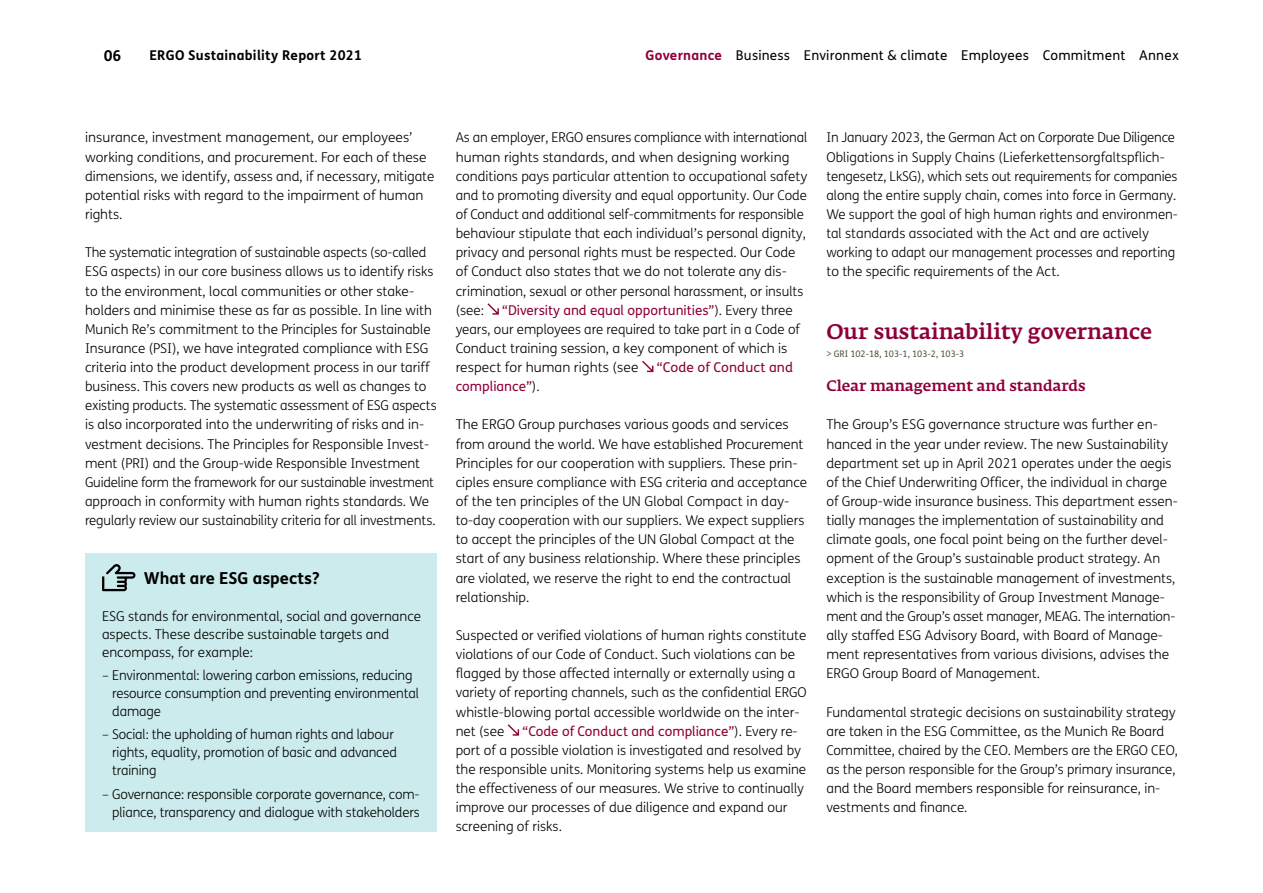
<style>
.page{position:relative;width:1263px;height:893px;background:#fff}
.page>*{position:absolute;margin:0;border:0;box-sizing:border-box;transform-origin:0 0}
.t1{font:500 21px "Fedra Serif A Pro";color:#8e0038}
.t2{font:700 16.5px "FS Me";color:#000}
.t3{font:500 15px "Fedra Serif A Pro";color:#8e0038}
.t4{font:700 15px "FS Me";color:#000}
.t5{font:300 13.5px/19.2px "FS Me";color:#000}
.t6{font:13.5px "FS Me";letter-spacing:.015em;color:#000}
.t7{font:13.5px "FS Me";color:#8e0038}
.t8{font:700 13.5px "FS Me";letter-spacing:.02em;color:#000}
.t9{font:9px "FS Me";color:#545241}
.s1{font-weight:700;color:#8e0038}
.s2{font-weight:400;color:#8e0038}
.s3{font-weight:300;color:#000}
</style>
<div class="page">
<svg style="left:487px;top:303px;width:12px;height:12px"></svg>
<svg style="left:642px;top:361px;width:11px;height:11px"></svg>
<svg style="left:508px;top:724px;width:11px;height:12px"></svg>
<div style="left:85px;top:554px;width:352px;height:278px;background:#ccebed"></div>
<svg style="left:102px;top:564px;width:33px;height:27px"></svg>
<p class="t4" style="left:104px;top:44px;width:19px">06</p>
<p class="t8" style="left:149px;top:44px;width:214px">ERGO Sustainability Report 2021</p>
<p class="t6" style="left:646px;top:45px;width:535px"><span class="s1">Governance</span> Business Environment &amp; climate Employees Commitment Annex</p>
<p class="t5" style="left:85px;top:128px;width:351px">insurance, investment management, our employees’ working conditions, and procurement. For each of these dimensions, we identify, assess and, if necessary, mitigate potential risks with regard to the impairment of human rights.</p>
<p class="t5" style="left:85px;top:243px;width:353px">The systematic integration of sustainable aspects (so-called ESG aspects) in our core business allows us to identify risks to the environment, local communities or other stake&shy;holders and minimise these as far as possible. In line with Munich Re’s commitment to the Principles for Sustainable Insurance (PSI), we have integrated compliance with ESG criteria into the product development process in our tariff business. This covers new products as well as changes to existing products. The systematic assessment of ESG aspects is also incorporated into the underwriting of risks and in&shy;vestment decisions. The Principles for Responsible Invest&shy;ment (PRI) and the Group-wide Responsible Investment Guideline form the framework for our sustainable investment approach in conformity with human rights standards. We regularly review our sustainability criteria for all investments.</p>
<p class="t2" style="left:144px;top:565px;width:177px">What are ESG aspects?</p>
<p class="t5" style="left:102px;top:607px;width:321px;line-height:18px">ESG stands for environmental, social and governance aspects. These describe sustainable targets and encompass, for example:</p>
<p class="t5" style="left:112px;top:666px;width:308px;line-height:18px;text-indent:-10px">– Environmental: lowering carbon emissions, reducing resource consumption and preventing environmental damage</p>
<p class="t5" style="left:112px;top:725px;width:287px;line-height:18px;text-indent:-10px">– Social: the upholding of human rights and labour rights, equality, promotion of basic and advanced training</p>
<p class="t5" style="left:102px;top:784px;width:319px;line-height:18px;text-align:right">– Governance: responsible corporate governance, com&shy;pliance, transparency and dialogue with stakeholders</p>
<p class="t5" style="left:456px;top:128px;width:353px">As an employer, ERGO ensures compliance with international human rights standards, and when designing working conditions pays particular attention to occupational safety and to promoting diversity and equal opportunity. Our Code of Conduct and additional self-commitments for responsible behaviour stipulate that each individual’s personal dignity, privacy and personal rights must be respected. Our Code of Conduct also states that we do not tolerate any dis&shy;crimination, sexual or other personal harassment, or insults (see:</p>
<p class="t5" style="left:456px;top:300px;width:346px;text-indent:47px"><span class="s2">“Diversity and equal opportunities”</span>). Every three years, our employees are required to take part in a Code of Conduct training session, a key component of which is respect for human rights (see</p>
<p class="t7" style="left:657px;top:358px;width:138px">“Code of Conduct and</p>
<p class="t7" style="left:456px;top:377px;width:85px">compliance”<span class="s3">).</span></p>
<p class="t5" style="left:456px;top:415px;width:353px">The ERGO Group purchases various goods and services from around the world. We have established Procurement Principles for our cooperation with suppliers. These prin&shy;ciples ensure compliance with ESG criteria and acceptance of the ten principles of the UN Global Compact in day&shy;to‑day cooperation with our suppliers. We expect suppliers to accept the principles of the UN Global Compact at the start of any business relationship. Where these principles are violated, we reserve the right to end the contractual relationship.</p>
<p class="t5" style="left:456px;top:625px;width:353px">Suspected or verified violations of human rights constitute violations of our Code of Conduct. Such violations can be flagged by those affected internally or externally using a variety of reporting channels, such as the confidential ERGO whistle-blowing portal accessible worldwide on the inter&shy;net (see</p>
<p class="t5" style="left:456px;top:721px;width:352px;text-indent:67px"><span class="s2">“Code of Conduct and compliance”</span>). Every re&shy;port of a possible violation is investigated and resolved by the responsible units. Monitoring systems help us examine the effectiveness of our measures. We strive to continually improve our processes of due diligence and expand our screening of risks.</p>
<p class="t5" style="left:826px;top:128px;width:353px">In January 2023, the German Act on Corporate Due Diligence Obligations in Supply Chains (Lieferkettensorgfaltspflich&shy;tengesetz, LkSG), which sets out requirements for companies along the entire supply chain, comes into force in Germany.<br>We support the goal of high human rights and environmen&shy;tal standards associated with the Act and are actively working to adapt our management processes and reporting to the specific requirements of the Act.</p>
<h1 class="t1" style="left:826px;top:320px;width:327px">Our sustainability governance</h1>
<p class="t9" style="left:826px;top:348px;width:140px">&gt; GRI 102-18, 103-1, 103-2, 103-3</p>
<p class="t3" style="left:826px;top:377px;width:261px">Clear management and standards</p>
<p class="t5" style="left:826px;top:415px;width:353px">The Group’s ESG governance structure was further en&shy;hanced in the year under review. The new Sustainability department set up in April 2021 operates under the aegis of the Chief Underwriting Officer, the individual in charge of Group-wide insurance business. This department essen&shy;tially manages the implementation of sustainability and climate goals, one focal point being on the further devel&shy;opment of the Group’s sustainable product strategy. An exception is the sustainable management of investments, which is the responsibility of Group Investment Manage&shy;ment and the Group’s asset manager, MEAG. The internation&shy;ally staffed ESG Advisory Board, with Board of Manage&shy;ment representatives from various divisions, advises the ERGO Group Board of Management.</p>
<p class="t5" style="left:826px;top:702px;width:353px">Fundamental strategic decisions on sustainability strategy are taken in the ESG Committee, as the Munich Re Board Committee, chaired by the CEO. Members are the ERGO CEO, as the person responsible for the Group’s primary insurance, and the Board members responsible for reinsurance, in&shy;vestments and finance.</p>
</div>
